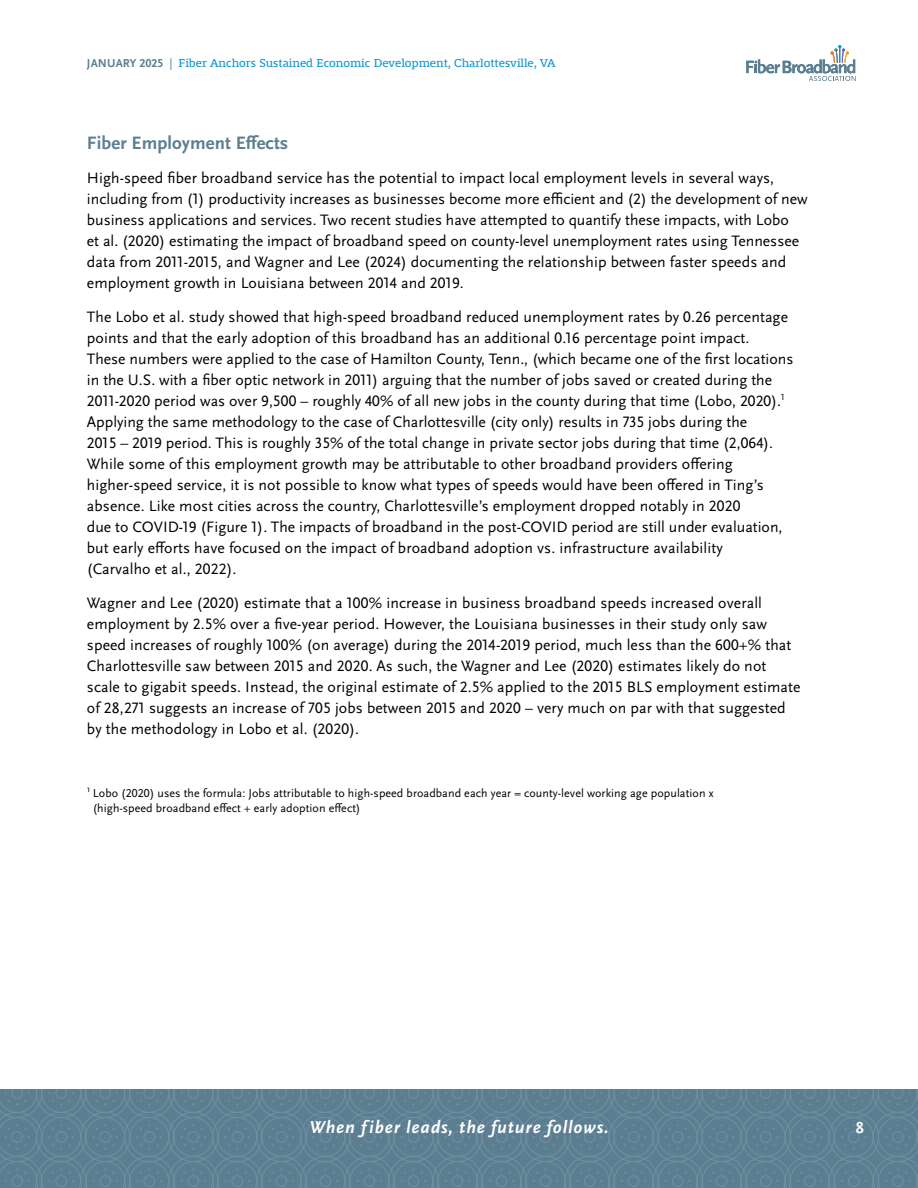
<style>
.page{position:relative;width:918px;height:1188px;background:#fff}
.page>*{position:absolute;margin:0;border:0;box-sizing:border-box;transform-origin:0 0}
.t1{font:700 18.75px "Scala Sans Pro";letter-spacing:.005em;color:#5b7e91}
.t2{font:italic 700 18px "Scala Sans Pro";letter-spacing:.05em;color:#fff}
.t3{font:700 16.5px "Scala Sans Pro";color:#fff}
.t4{font:15.75px/21px "Scala Sans Pro";letter-spacing:.005em;color:#000}
.t5{font:12px/15px "Scala Sans Pro";letter-spacing:.005em;color:#000}
.t6{font:12px "Mislab Std";color:#0d96d4}
.s1{font-family:"Scala Sans Pro";font-weight:700;color:#5b7e91}
.s2{font-family:"Scala Sans Pro";color:#5b7e91}
</style>
<div class="page">
<svg style="left:0;top:1090px;width:918px;height:98px;background:#5e8093"></svg>
<svg style="left:746px;top:45px;width:110px;height:36px"></svg>
<p class="t6" style="left:87px;top:57px;width:470px"><span class="s1">JANUARY 2025</span> <span class="s2">|</span> Fiber Anchors Sustained Economic Development, Charlottesville, VA</p>
<p class="t1" style="left:87px;top:132px;width:203px">Fiber Employment Effects</p>
<p class="t4" style="left:87px;top:167px;width:722px">High-speed fiber broadband service has the potential to impact local employment levels in several ways, including from (1) productivity increases as businesses become more efficient and (2) the development of new business applications and services. Two recent studies have attempted to quantify these impacts, with Lobo<br>et al. (2020) estimating the impact of broadband speed on county-level unemployment rates using Tennessee data from 2011-2015, and Wagner and Lee (2024) documenting the relationship between faster speeds and employment growth in Louisiana between 2014 and 2019.</p>
<p class="t4" style="left:87px;top:306px;width:708px">The Lobo et al. study showed that high-speed broadband reduced unemployment rates by 0.26 percentage points and that the early adoption of this broadband has an additional 0.16 percentage point impact.<br>These numbers were applied to the case of Hamilton County, Tenn., (which became one of the first locations in the U.S. with a fiber optic network in 2011) arguing that the number of jobs saved or created during the 2011-2020 period was over 9,500 – roughly 40% of all new jobs in the county during that time (Lobo, 2020).<sup>1<br></sup>Applying the same methodology to the case of Charlottesville (city only) results in 735 jobs during the<br>2015 – 2019 period. This is roughly 35% of the total change in private sector jobs during that time (2,064).<br>While some of this employment growth may be attributable to other broadband providers offering higher-speed service, it is not possible to know what types of speeds would have been offered in Ting’s absence. Like most cities across the country, Charlottesville’s employment dropped notably in 2020<br>due to COVID-19 (Figure 1). The impacts of broadband in the post-COVID period are still under evaluation, but early efforts have focused on the impact of broadband adoption vs. infrastructure availability<br>(Carvalho et al., 2022).</p>
<p class="t4" style="left:87px;top:592px;width:715px">Wagner and Lee (2020) estimate that a 100% increase in business broadband speeds increased overall employment by 2.5% over a five-year period. However, the Louisiana businesses in their study only saw speed increases of roughly 100% (on average) during the 2014-2019 period, much less than the 600+% that Charlottesville saw between 2015 and 2020. As such, the Wagner and Lee (2020) estimates likely do not scale to gigabit speeds. Instead, the original estimate of 2.5% applied to the 2015 BLS employment estimate of 28,271 suggests an increase of 705 jobs between 2015 and 2020 – very much on par with that suggested by the methodology in Lobo et al. (2020).</p>
<p class="t5" style="left:93px;top:786px;width:622px;text-indent:-6px"><sup>1</sup> Lobo (2020) uses the formula: Jobs attributable to high-speed broadband each year = county-level working age population x (high-speed broadband effect + early adoption effect)</p>
<p class="t2" style="left:309px;top:1117px;width:301px">When fiber leads, the future follows.</p>
<p class="t3" style="left:856px;top:1118px;width:10px">8</p>
</div>
